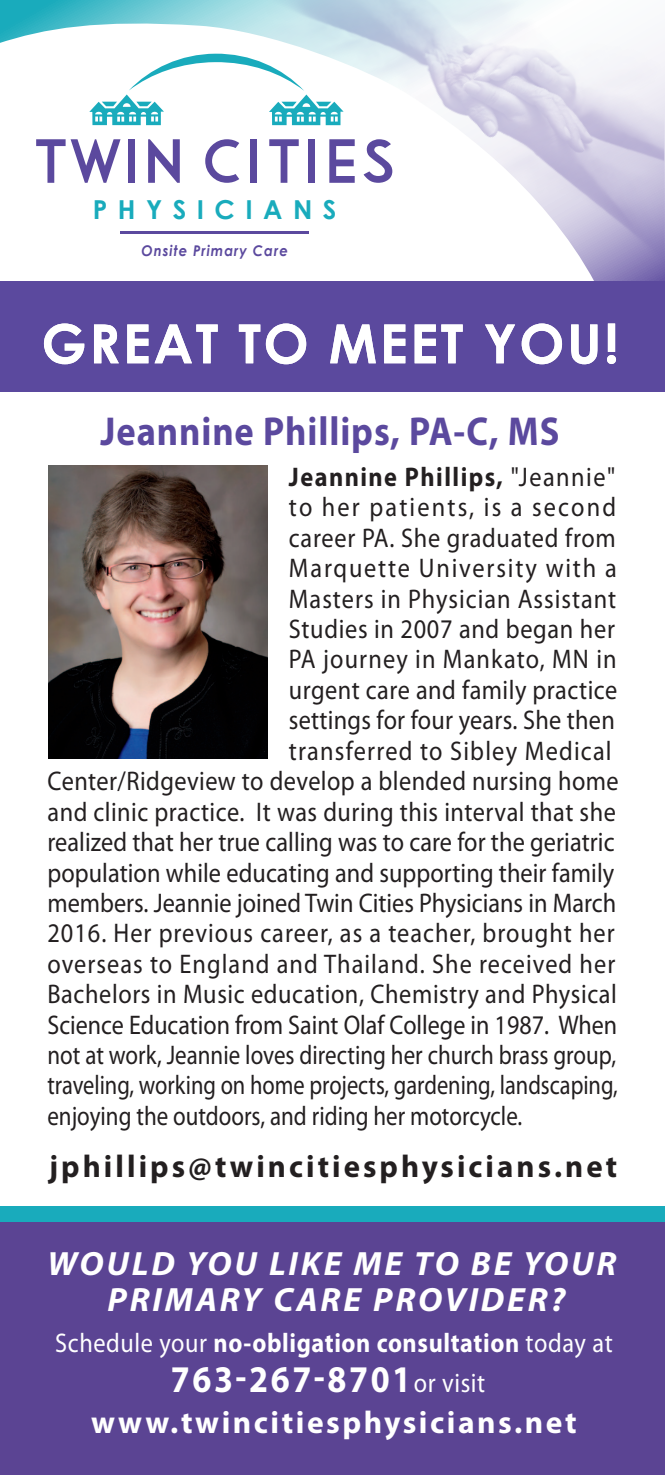
<style>
.page{position:relative;width:665px;height:1475px;background:#fff}
.page>*{position:absolute;margin:0;border:0;box-sizing:border-box;transform-origin:0 0}
.t1{font:700 54px "Century Gothic";letter-spacing:.045em;color:#fff}
.t2{font:700 40.5px "Myriad Pro";letter-spacing:.025em;color:#5b499e;scale:.9 1}
.t3{font:700 37.8px "Myriad Pro";letter-spacing:.075em;color:#fff;scale:.9 1}
.t4{font:italic 700 33.75px/36px "Myriad Pro";letter-spacing:.08em;color:#fff;text-align:center}
.t5{font:700 31.5px "Myriad Pro";letter-spacing:.1em;color:#231f20}
.t6{font:700 31.5px "Myriad Pro";letter-spacing:.08em;color:#fff}
.t7{font:27px/30.4px "Myriad Pro";letter-spacing:.005em;color:#231f20;text-align:justify;scale:.9 1}
.t8{font:700 27px "Myriad Pro";letter-spacing:.025em;color:#fff;scale:.9 1}
.t9{font:700 26.1px "Century Gothic";letter-spacing:.4em;color:#19abbc}
.t10{font:italic 700 14.85px "Century Gothic";letter-spacing:.075em;color:#5b499e;scale:.9 1}
.s1{font-weight:700}
.s2{font-weight:400}
.s3{font-weight:400;font-size:27px}
</style>
<div class="page">
<svg style="left:0;top:0;width:664px;height:281px"></svg>
<svg style="left:0;top:19px;width:595px;height:262px"></svg>
<div style="left:0;top:1211px;width:664px;height:263px;background:#5b4493"></div>
<div style="left:0;top:1205px;width:664px;height:16px;background:#19abbc"></div>
<div style="left:0;top:281px;width:664px;height:111px;background:#5b499e"></div>
<svg style="left:36px;top:139px;width:84px;height:44px"></svg>
<div style="left:128px;top:139px;width:7px;height:44px;background:#5b499e"></div>
<svg style="left:148px;top:139px;width:32px;height:44px"></svg>
<svg style="left:205px;top:139px;width:34px;height:44px"></svg>
<div style="left:250px;top:139px;width:7px;height:44px;background:#5b499e"></div>
<svg style="left:269px;top:139px;width:29px;height:44px"></svg>
<div style="left:308px;top:139px;width:7px;height:44px;background:#5b499e"></div>
<svg style="left:329px;top:139px;width:25px;height:44px"></svg>
<svg style="left:363px;top:139px;width:29px;height:44px"></svg>
<hr style="left:121px;top:231px;width:187px;height:3px;background:#5b499e">
<svg style="left:89px;top:53px;width:254px;height:72px"></svg>
<img style="left:48px;top:466px;width:219px;height:292px">
<p class="t9" style="left:93px;top:193px;width:245px">PHYSICIANS</p>
<p class="t10" style="left:141px;top:240px;width:164px">Onsite Primary Care</p>
<h1 class="t1" style="left:41px;top:310px;width:579px">GREAT TO MEET YOU!</h1>
<h2 class="t2" style="left:100px;top:405px;width:511px">Jeannine Phillips, PA-C, MS</h2>
<p class="t7" style="left:289px;top:461px;width:366px"><span class="s1">Jeannine Phillips,</span> "Jeannie" to her patients, is a second career PA. She graduated from Marquette University with a Masters in Physician Assistant Studies in 2007 and began her PA journey in Mankato, MN in urgent care and family practice settings for four years. She then transferred to Sibley Medical</p>
<p class="t7" style="left:47px;top:765px;width:636px;text-align:left">Center/Ridgeview to develop a blended nursing home and clinic practice. It was during this interval that she realized that her true calling was to care for the geriatric population while educating and supporting their family members. Jeannie joined Twin Cities Physicians in March 2016. Her previous career, as a teacher, brought her overseas to England and Thailand. She received her Bachelors in Music education, Chemistry and Physical Science Education from Saint Olaf College in 1987. When not at work, Jeannie loves directing her church brass group, traveling, working on home projects, gardening, landscaping, enjoying the outdoors, and riding her motorcycle.</p>
<p class="t5" style="left:49px;top:1145px;width:569px">jphillips@twincitiesphysicians.net</p>
<p class="t4" style="left:47px;top:1243px;width:570px">WOULD YOU LIKE ME TO BE YOUR<br>PRIMARY CARE PROVIDER?</p>
<p class="t8" style="left:55px;top:1325px;width:620px"><span class="s2">Schedule your</span> no-obligation consultation <span class="s2">today at</span></p>
<h3 class="t3" style="left:171px;top:1354px;width:350px">763-267-8701<span class="s3">or visit</span></h3>
<p class="t6" style="left:91px;top:1401px;width:486px">www.twincitiesphysicians.net</p>
</div>
